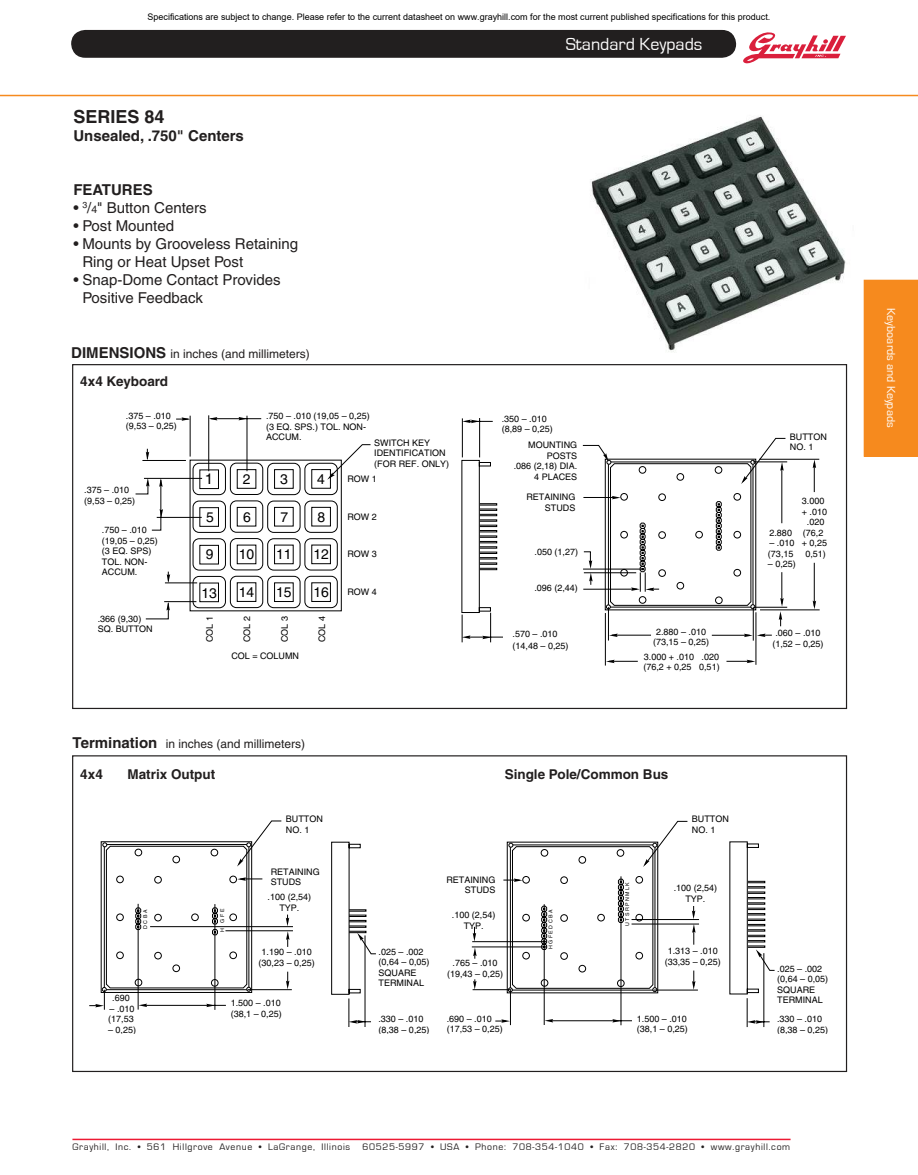
<style>
.page{position:relative;width:918px;height:1175px;background:#fff}
.page>*{position:absolute;margin:0;border:0;box-sizing:border-box;transform-origin:0 0}
.t1{font:18px "Eurostile";color:#fff}
.t2{font:700 18px "Helvetica";color:#221f1f}
.t3{font:15px/18px "Helvetica";color:#221f1f}
.t4{font:700 15px "Helvetica";color:#221f1f}
.t5{font:15px "Helvetica";color:#000}
.t6{font:13.95px "Helvetica";color:#000}
.t7{font:700 13.5px "Helvetica";color:#221f1f}
.t8{font:12px "Helvetica";color:#221f1f}
.t9{font:12px "Eurostile";color:#fff}
.t10{font:9.75px "Eurostile";letter-spacing:.07em;color:#221f1f}
.t11{font:9px/10.5px "Helvetica";color:#000}
.t12{font:9px "Arial";color:#000}
.t13{font:5.25px "Helvetica";letter-spacing:.28em;color:#000}
.s1{font-size:10.5px}
.s2{font-weight:700;font-size:15px}
</style>
<div class="page">
<div style="left:864px;top:280px;width:54px;height:176px;background:#f68a1e"></div>
<div style="left:72px;top:31px;width:663px;height:26px;background:#221f1f;border-radius:13px"></div>
<div style="left:71px;top:30px;width:665px;height:28px;border:2px solid #221f1f;border-radius:13px"></div>
<hr style="left:72px;top:1138px;width:719px;height:2px;background:#ed1a34">
<svg style="left:743px;top:32px;width:103px;height:31px"></svg>
<hr style="left:0;top:95px;width:918px;height:1px;background:#f68a1e">
<hr style="left:479px;top:418px;width:1px;height:39px;background:#000">
<hr style="left:462px;top:418px;width:1px;height:39px;background:#000">
<svg style="left:462px;top:419px;width:31px;height:4px"></svg>
<hr style="left:756px;top:612px;width:1px;height:53px;background:#000">
<hr style="left:605px;top:613px;width:1px;height:52px;background:#000">
<svg style="left:727px;top:659px;width:28px;height:4px"></svg>
<svg style="left:606px;top:659px;width:32px;height:4px"></svg>
<hr style="left:753px;top:461px;width:34px;height:1px;background:#000">
<hr style="left:753px;top:607px;width:34px;height:1px;background:#000">
<hr style="left:759px;top:459px;width:60px;height:1px;background:#000">
<hr style="left:760px;top:609px;width:60px;height:1px;background:#000">
<svg style="left:813px;top:459px;width:3px;height:33px"></svg>
<svg style="left:813px;top:600px;width:3px;height:9px"></svg>
<svg style="left:135px;top:415px;width:236px;height:204px"></svg>
<hr style="left:814px;top:563px;width:1px;height:43px;background:#000">
<svg style="left:461px;top:438px;width:325px;height:204px"></svg>
<hr style="left:473px;top:989px;width:38px;height:1px;background:#000">
<svg style="left:473px;top:979px;width:4px;height:10px"></svg>
<svg style="left:473px;top:950px;width:4px;height:8px"></svg>
<hr style="left:248px;top:989px;width:44px;height:1px;background:#000">
<svg style="left:89px;top:820px;width:200px;height:189px"></svg>
<svg style="left:331px;top:841px;width:45px;height:186px"></svg>
<svg style="left:495px;top:821px;width:280px;height:206px"></svg>
<svg style="left:135px;top:878px;width:631px;height:72px"></svg>
<img style="left:590px;top:116px;width:256px;height:236px">
<p class="t12" style="left:148px;top:13px;width:624px">Specifications are subject to change. Please refer to the current datasheet on www.grayhill.com for the most current published specifications for this product.</p>
<h1 class="t2" style="left:73px;top:110px;width:93px">SERIES 84</h1>
<h2 class="t4" style="left:73px;top:130px;width:172px">Unsealed, .750" Centers</h2>
<h2 class="t4" style="left:73px;top:184px;width:81px">FEATURES</h2>
<h2 class="t3" style="left:73px;top:199px;width:135px">• <sup>3</sup>/<span class="s1">4</span>" Button Centers</h2>
<h2 class="t3" style="left:73px;top:217px;width:102px">• Post Mounted</h2>
<h2 class="t3" style="left:82px;top:235px;width:217px;text-indent:-9px">• Mounts by Grooveless Retaining<br>Ring or Heat Upset Post</h2>
<h2 class="t3" style="left:82px;top:271px;width:200px;text-indent:-9px">• Snap-Dome Contact Provides<br>Positive Feedback</h2>
<h3 class="t8" style="left:71px;top:346px;width:240px"><span class="s2">DIMENSIONS</span> in inches (and millimeters)</h3>
<h3 class="t7" style="left:80px;top:376px;width:89px">4x4 Keyboard</h3>
<p class="t11" style="left:126px;top:410px;width:53px">.375 – .010 (9,53 – 0,25)</p>
<p class="t11" style="left:84px;top:485px;width:53px">.375 – .010 (9,53 – 0,25)</p>
<p class="t11" style="left:102px;top:525px;width:58px">.750 – .010 (19,05 – 0,25) (3 EQ. SPS)<br>TOL. NON-<br>ACCUM.</p>
<p class="t11" style="left:98px;top:613px;width:57px">.366 (9,30)<br>SQ. BUTTON</p>
<p class="t11" style="left:266px;top:410px;width:105px">.750 – .010 (19,05 – 0,25) (3 EQ. SPS.) TOL. NON-<br>ACCUM.</p>
<p class="t11" style="left:374px;top:437px;width:77px">SWITCH KEY<br>IDENTIFICATION (FOR REF. ONLY)</p>
<h2 class="t5" style="left:205px;top:470px;width:10px">1</h2>
<h3 class="t6" style="left:243px;top:471px;width:9px">2</h3>
<h3 class="t6" style="left:280px;top:471px;width:9px">3</h3>
<h3 class="t6" style="left:206px;top:508px;width:9px">5</h3>
<h3 class="t6" style="left:243px;top:509px;width:9px">6</h3>
<h3 class="t6" style="left:280px;top:509px;width:9px">7</h3>
<h3 class="t6" style="left:206px;top:546px;width:9px">9</h3>
<h3 class="t6" style="left:239px;top:546px;width:17px">10</h3>
<h3 class="t6" style="left:276px;top:546px;width:17px">11</h3>
<h3 class="t6" style="left:201px;top:584px;width:17px">13</h3>
<h3 class="t6" style="left:239px;top:584px;width:17px">14</h3>
<h3 class="t6" style="left:276px;top:584px;width:17px">15</h3>
<p class="t11" style="left:204px;top:642px;width:28px;rotate:-90deg">COL 1</p>
<p class="t11" style="left:242px;top:642px;width:28px;rotate:-90deg">COL 2</p>
<p class="t11" style="left:279px;top:642px;width:28px;rotate:-90deg">COL 3</p>
<p class="t11" style="left:317px;top:642px;width:28px;rotate:-90deg">COL 4</p>
<h3 class="t6" style="left:317px;top:471px;width:9px">4</h3>
<h3 class="t6" style="left:318px;top:509px;width:9px">8</h3>
<h3 class="t6" style="left:313px;top:546px;width:17px">12</h3>
<h3 class="t6" style="left:313px;top:584px;width:17px">16</h3>
<p class="t11" style="left:231px;top:650px;width:69px">COL = COLUMN</p>
<p class="t11" style="left:347px;top:474px;width:31px">ROW 1</p>
<p class="t11" style="left:347px;top:511px;width:31px">ROW 2</p>
<p class="t11" style="left:347px;top:549px;width:31px">ROW 3</p>
<p class="t11" style="left:347px;top:586px;width:31px">ROW 4</p>
<h3 class="t8" style="left:72px;top:736px;width:234px"><span class="s2">Termination</span> in inches (and millimeters)</h3>
<h1 class="t1" style="left:566px;top:34px;width:138px">Standard Keypads</h1>
<p class="t11" style="left:502px;top:413px;width:53px">.350 – .010 (8,89 – 0,25)</p>
<p class="t11" style="left:790px;top:431px;width:38px">BUTTON</p>
<p class="t11" style="left:528px;top:439px;width:50px">MOUNTING</p>
<p class="t11" style="left:790px;top:441px;width:25px">NO. 1</p>
<p class="t11" style="left:514px;top:450px;width:65px;text-align:right">POSTS<br>.086 (2,18) DIA.<br>4 PLACES</p>
<p class="t11" style="left:526px;top:492px;width:51px;text-align:right">RETAINING<br>STUDS</p>
<p class="t11" style="left:802px;top:496px;width:27px;text-align:center">3.000 + .010 .020 (76,2 + 0,25<br>0,51)</p>
<p class="t11" style="left:769px;top:527px;width:24px">2.880</p>
<p class="t11" style="left:768px;top:538px;width:28px">– .010 (73,15</p>
<p class="t11" style="left:768px;top:559px;width:30px">– 0,25)</p>
<p class="t11" style="left:535px;top:547px;width:45px">.050 (1,27)</p>
<p class="t11" style="left:534px;top:583px;width:45px">.096 (2,44)</p>
<p class="t11" style="left:513px;top:628px;width:58px;line-height:12px">.570 – .010 (14,48 – 0,25)</p>
<p class="t11" style="left:653px;top:626px;width:58px;text-align:center">2.880 – .010 (73,15 – 0,25)</p>
<p class="t11" style="left:772px;top:628px;width:53px;text-align:center">.060 – .010 (1,52 – 0,25)</p>
<p class="t11" style="left:643px;top:651px;width:78px">3.000 + .010 .020 (76,2 + 0,25 0,51)</p>
<h3 class="t7" style="left:80px;top:769px;width:24px">4x4</h3>
<h3 class="t7" style="left:128px;top:769px;width:89px">Matrix Output</h3>
<h3 class="t7" style="left:505px;top:769px;width:165px">Single Pole/Common Bus</h3>
<p class="t11" style="left:286px;top:813px;width:38px">BUTTON<br>NO. 1</p>
<p class="t11" style="left:271px;top:866px;width:51px">RETAINING<br>STUDS</p>
<p class="t11" style="left:268px;top:891px;width:45px;text-align:center">.100 (2,54)<br>TYP.</p>
<p class="t11" style="left:259px;top:946px;width:58px;text-align:center">1.190 – .010 (30,23 – 0,25)</p>
<p class="t11" style="left:231px;top:997px;width:53px">1.500 – .010 (38,1 – 0,25)</p>
<p class="t13" style="left:142px;top:928px;width:20px;rotate:-90deg">DCBA</p>
<p class="t13" style="left:219px;top:932px;width:25px;rotate:-90deg">H GFE</p>
<p class="t11" style="left:112px;top:992px;width:19px">.690</p>
<p class="t11" style="left:108px;top:1003px;width:28px">– .010 (17,53</p>
<p class="t11" style="left:108px;top:1024px;width:30px">– 0,25)</p>
<p class="t11" style="left:379px;top:946px;width:53px">.025 – .002 (0,64 – 0,05)<br>SQUARE<br>TERMINAL</p>
<p class="t11" style="left:378px;top:1013px;width:53px">.330 – .010 (8,38 – 0,25)</p>
<p class="t11" style="left:446px;top:874px;width:51px;text-align:right">RETAINING<br>STUDS</p>
<p class="t11" style="left:452px;top:909px;width:45px;text-align:center">.100 (2,54)<br>TYP.</p>
<p class="t11" style="left:447px;top:958px;width:58px;text-align:center">.765 – .010 (19,43 – 0,25)</p>
<p class="t11" style="left:447px;top:1013px;width:58px">.690 – .010 (17,53 – 0,25)</p>
<p class="t13" style="left:548px;top:949px;width:41px;rotate:-90deg">HGFEDCBA</p>
<p class="t11" style="left:692px;top:814px;width:38px">BUTTON<br>NO. 1</p>
<p class="t13" style="left:624px;top:926px;width:46px;rotate:-90deg">UTSRPNMLK</p>
<p class="t11" style="left:674px;top:883px;width:45px;text-align:center">.100 (2,54)<br>TYP.</p>
<p class="t11" style="left:665px;top:945px;width:58px;text-align:center">1.313 – .010 (33,35 – 0,25)</p>
<p class="t11" style="left:637px;top:1013px;width:53px">1.500 – .010 (38,1 – 0,25)</p>
<p class="t11" style="left:777px;top:963px;width:53px">.025 – .002 (0,64 – 0,05)<br>SQUARE<br>TERMINAL</p>
<p class="t11" style="left:777px;top:1013px;width:53px">.330 – .010 (8,38 – 0,25)</p>
<p class="t10" style="left:72px;top:1141px;width:279px">Grayhill, Inc. • 561 Hillgrove Avenue • LaGrange, Illinois</p>
<p class="t10" style="left:363px;top:1141px;width:429px">60525-5997 • USA • Phone: 708-354-1040 • Fax: 708-354-2820 • www.grayhill.com</p>
<h3 class="t9" style="left:898px;top:308px;width:121px;rotate:90deg">Keyboards and Keypads</h3>
</div>
